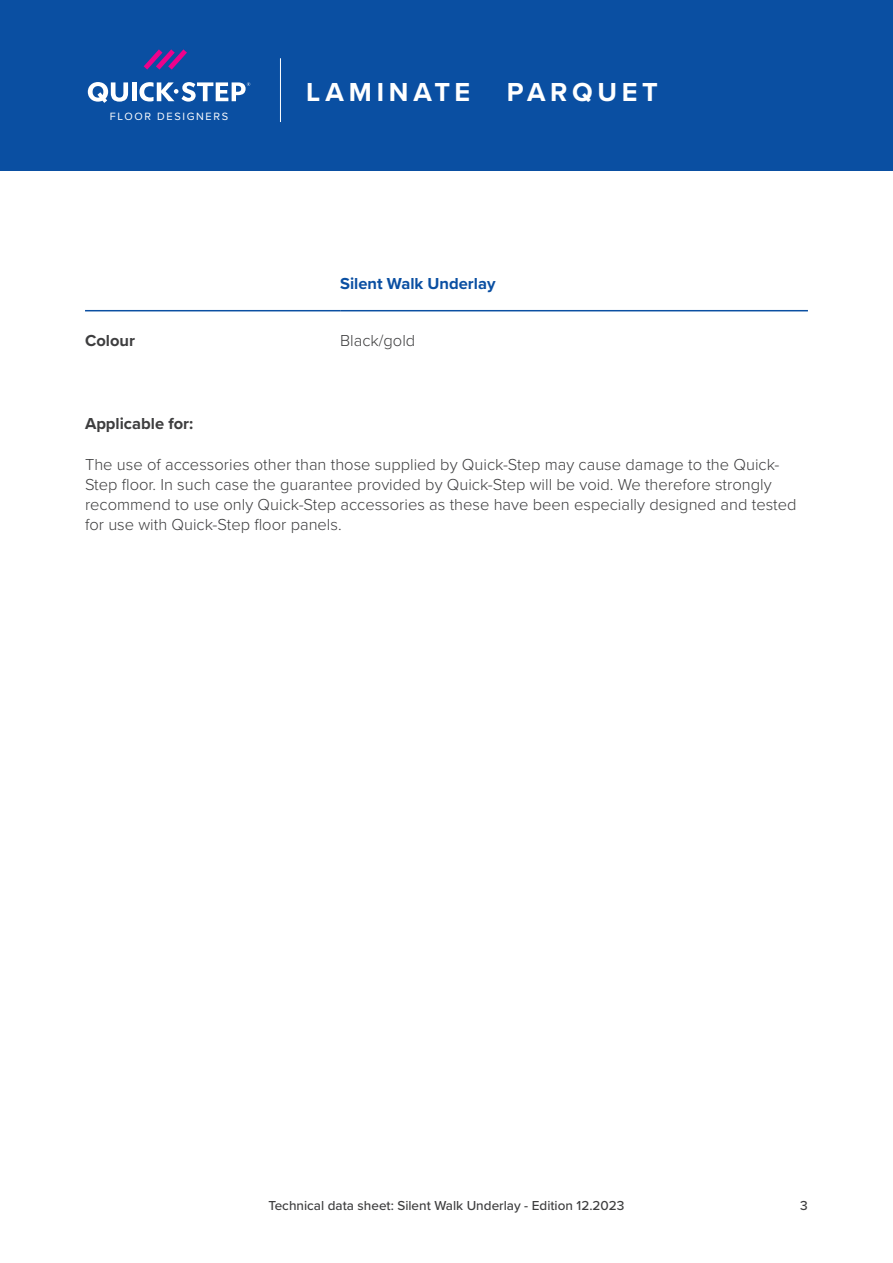
<style>
.page{position:relative;width:893px;height:1263px;background:#fff}
.page>*{position:absolute;margin:0;border:0;box-sizing:border-box;transform-origin:0 0}
.Range{font:700 27px "Proxima Nova";letter-spacing:.175em;color:#fff}
.BodyText{font:300 16.5px/19.8px "Proxima Nova";color:#3e3e3f}
.Row-Header{font:700 16.5px "Proxima Nova";color:#0a4fa2}
.ApplicableFor{font:700 16.5px "Proxima Nova";color:#3e3e3f}
.Column-First{font:700 16.5px "Proxima Nova";color:#3e3e3f}
.t1{font:500 13.5px "Proxima Nova";color:#3e3e3f}
.FloorDesigners{font:10.95px "Proxima Nova";letter-spacing:.15em;color:#fff}
</style>
<div class="page">
<div style="left:0;top:0;width:893px;height:170px;background:#0a4fa2"></div>
<hr style="left:280px;top:58px;width:1px;height:64px;background:#fff">
<svg style="left:144px;top:49px;width:43px;height:21px"></svg>
<svg style="left:88px;top:82px;width:40px;height:21px"></svg>
<hr style="left:132px;top:82px;width:4px;height:19px;background:#fff">
<svg style="left:139px;top:82px;width:111px;height:20px"></svg>
<hr style="left:340px;top:310px;width:468px;height:1px;background:#0a4fa2">
<hr style="left:85px;top:310px;width:255px;height:1px;background:#0a4fa2">
<p class="FloorDesigners" style="left:110px;top:108px;width:120px">FLOOR DESIGNERS</p>
<p class="Range" style="left:306px;top:72px;width:166px">LAMINATE</p>
<p class="Range" style="left:507px;top:72px;width:153px">PARQUET</p>
<p class="Row-Header" style="left:340px;top:272px;width:157px">Silent Walk Underlay</p>
<p class="Column-First" style="left:85px;top:328px;width:51px">Colour</p>
<p class="BodyText" style="left:340px;top:329px;width:77px">Black/gold</p>
<p class="ApplicableFor" style="left:85px;top:411px;width:110px">Applicable for:</p>
<p class="BodyText" style="left:85px;top:454px;width:713px">The use of accessories other than those supplied by Quick-Step may cause damage to the Quick-Step floor. In such case the guarantee provided by Quick-Step will be void. We therefore strongly recommend to use only Quick-Step accessories as these have been especially designed and tested for use with Quick-Step floor panels.</p>
<p class="t1" style="left:268px;top:1195px;width:357px">Technical data sheet: Silent Walk Underlay - Edition 12.2023</p>
<p class="t1" style="left:800px;top:1195px;width:9px">3</p>
</div>
